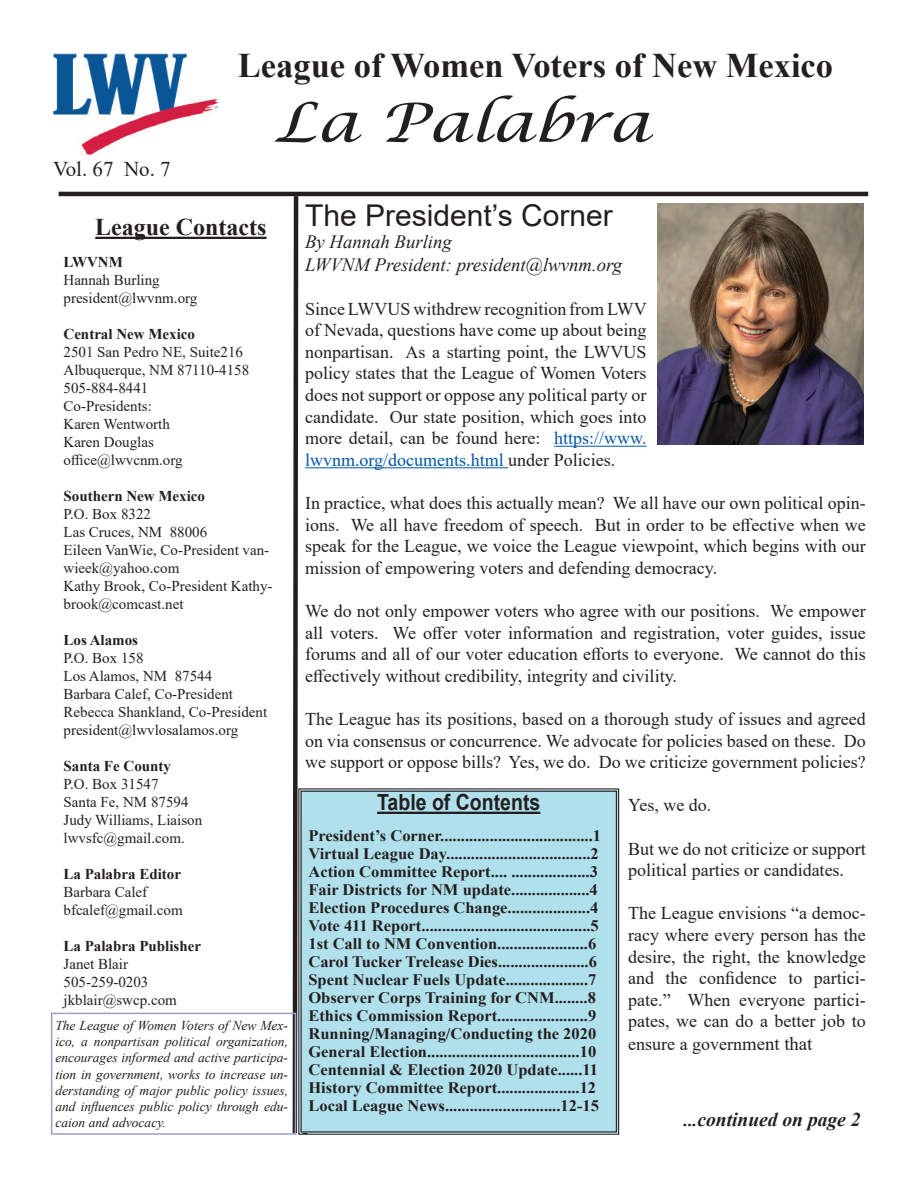
<style>
.page{position:relative;width:918px;height:1188px;background:#fff}
.page>*{position:absolute;margin:0;border:0;box-sizing:border-box;transform-origin:0 0}
.t1{font:italic 54px "Lucida Calligraphy";color:#231f20;scale:1.17 1}
.t2{font:700 34.5px "Times New Roman";color:#231f20}
.t3{font:30px "Arial";color:#231f20}
.t4{font:700 24px "Times New Roman";color:#231f20}
.t5{font:700 22.2px "Arial";color:#231f20;scale:.88 1}
.t6{font:21px "Times New Roman";color:#231f20}
.t7{font:italic 700 19.5px "Times New Roman";color:#231f20}
.t8{font:italic 18.75px/22.5px "Times New Roman";color:#231f20}
.t9{font:18px/21.6px "Times New Roman";color:#231f20;text-align:justify}
.t10{font:700 16.05px/18px "Times New Roman";color:#231f20}
.t11{font:15px/18px "Times New Roman";color:#231f20}
.t12{font:700 15px "Times New Roman";color:#231f20}
.t13{font:italic 13.5px/16.2px "Times New Roman";color:#231f20;text-align:justify}
.s1{color:#0156a8}
.s2{font-size:18.75px}
.s3{font-size:18px}
</style>
<div class="page">
<img style="left:53px;top:53px;width:166px;height:102px">
<hr style="left:59px;top:192px;width:809px;height:4px;background:#231f20">
<hr style="left:554px;top:446px;width:93px;height:1px;background:#0156a8">
<hr style="left:305px;top:467px;width:203px;height:1px;background:#0156a8">
<svg style="left:290px;top:196px;width:17px;height:939px"></svg>
<div style="left:298px;top:788px;width:322px;height:347px;background:#b0e0eb"></div>
<div style="left:301px;top:791px;width:316px;height:341px;border:1px solid #231f20"></div>
<div style="left:51px;top:1013px;width:245px;height:122px;border:2px solid #9d9dc7"></div>
<hr style="left:95px;top:237px;width:172px;height:2px;background:#231f20">
<img style="left:657px;top:204px;width:207px;height:241px">
<h2 class="t2" style="left:238px;top:41px;width:597px">League of Women Voters of New Mexico</h2>
<p class="t6" style="left:53px;top:154px;width:119px">Vol. 67 No. 7</p>
<h1 class="t1" style="left:274px;top:90px;width:323px">La Palabra</h1>
<h3 class="t4" style="left:95px;top:210px;width:173px">League Contacts</h3>
<p class="t12" style="left:64px;top:251px;width:61px">LWVNM</p>
<p class="t11" style="left:64px;top:270px;width:135px">Hannah Burling president@lwvnm.org</p>
<p class="t12" style="left:64px;top:323px;width:133px">Central New Mexico</p>
<p class="t11" style="left:64px;top:342px;width:187px">2501 San Pedro NE, Suite216<br>Albuquerque, NM 87110-4158<br>505-884-8441<br>Co-Presidents:<br>Karen Wentworth<br>Karen Douglas office@lwvcnm.org</p>
<p class="t12" style="left:64px;top:485px;width:143px">Southern New Mexico</p>
<p class="t11" style="left:64px;top:504px;width:211px">P.O. Box 8322<br>Las Cruces, NM 88006<br>Eileen VanWie, Co-President van&shy;wieek@yahoo.com<br>Kathy Brook, Co-President Kathy&shy;brook@comcast.net</p>
<p class="t12" style="left:64px;top:629px;width:76px">Los Alamos</p>
<p class="t11" style="left:64px;top:648px;width:205px">P.O. Box 158<br>Los Alamos, NM 87544<br>Barbara Calef, Co-President<br>Rebecca Shankland, Co-President president@lwvlosalamos.org</p>
<p class="t12" style="left:64px;top:755px;width:109px">Santa Fe County</p>
<p class="t11" style="left:64px;top:774px;width:140px">P.O. Box 31547<br>Santa Fe, NM 87594<br>Judy Williams, Liaison lwvsfc@gmail.com.</p>
<p class="t12" style="left:64px;top:863px;width:119px">La Palabra Editor</p>
<p class="t11" style="left:64px;top:882px;width:121px">Barbara Calef bfcalef@gmail.com</p>
<p class="t12" style="left:64px;top:935px;width:139px">La Palabra Publisher</p>
<p class="t11" style="left:64px;top:954px;width:115px">Janet Blair<br>505-259-0203 jkblair@swcp.com</p>
<p class="t13" style="left:55px;top:1017px;width:234px">The League of Women Voters of New Mex&shy;ico, a nonpartisan political organization, encourages informed and active participa&shy;tion in government, works to increase un&shy;derstanding of major public policy issues, and influences public policy through edu&shy;caion and advocacy.</p>
<h3 class="t3" style="left:305px;top:194px;width:309px">The President’s Corner</h3>
<p class="t8" style="left:305px;top:230px;width:319px">By Hannah Burling<br>LWVNM President: president@lwvnm.org</p>
<p class="t9" style="left:305px;top:297px;width:343px">Since LWVUS withdrew recognition from LWV of Nevada, questions have come up about being nonpartisan. As a starting point, the LWVUS policy states that the League of Women Voters does not support or oppose any political party or candidate. Our state position, which goes into more detail, can be found here: <span class="s1">https://www. lwvnm.org/documents.html</span> under Policies.</p>
<p class="t9" style="left:305px;top:492px;width:562px">In practice, what does this actually mean? We all have our own political opin&shy;ions. We all have freedom of speech. But in order to be effective when we speak for the League, we voice the League viewpoint, which begins with our mission of empowering voters and defending democracy.</p>
<p class="t9" style="left:305px;top:600px;width:562px">We do not only empower voters who agree with our positions. We empower all voters. We offer voter information and registration, voter guides, issue forums and all of our voter education efforts to everyone. We cannot do this effectively without credibility, integrity and civility.</p>
<p class="t9" style="left:305px;top:708px;width:562px">The League has its positions, based on a thorough study of issues and agreed on via consensus or concurrence. We advocate for policies based on these. Do we support or oppose bills? Yes, we do. Do we criticize government policies?</p>
<p class="t9" style="left:628px;top:794px;width:85px">Yes, we do.</p>
<p class="t9" style="left:628px;top:837px;width:239px">But we do not criticize or support political parties or candidates.</p>
<p class="t9" style="left:628px;top:902px;width:239px">The League envisions “a democ&shy;racy where every person has the desire, the right, the knowledge and the confidence to partici&shy;pate.” When everyone partici&shy;pates, we can do a better job to ensure a govern<span class="s2">ment that</span></p>
<p class="t5" style="left:377px;top:787px;width:187px">Table of Contents</p>
<p class="t10" style="left:308px;top:826px;width:294px">President’s Corner.....................................1<br>Virtual League Day...................................2<br>Action Committee Report.... ...................3<br>Fair Districts for NM update...................4<br>Election Procedures Change....................4<br>Vote 411 Report.........................................5<br>1st Call to NM Convention......................6<br>Carol Tucker Trelease Dies......................6<br>Spent Nuclear Fuels Update....................7<br>Observer Corps Training for CNM........8<br>Ethics Commission Report......................9<br>Running/Managing/Conducting the 2020<br>General Election.....................................10<br>Centennial &amp; Election 2020 Update......11<br>History Committee Report....................12<br>Local League News............................12-15</p>
<p class="t7" style="left:684px;top:1105px;width:178px"><span class="s3">...</span>continued on page 2</p>
</div>
